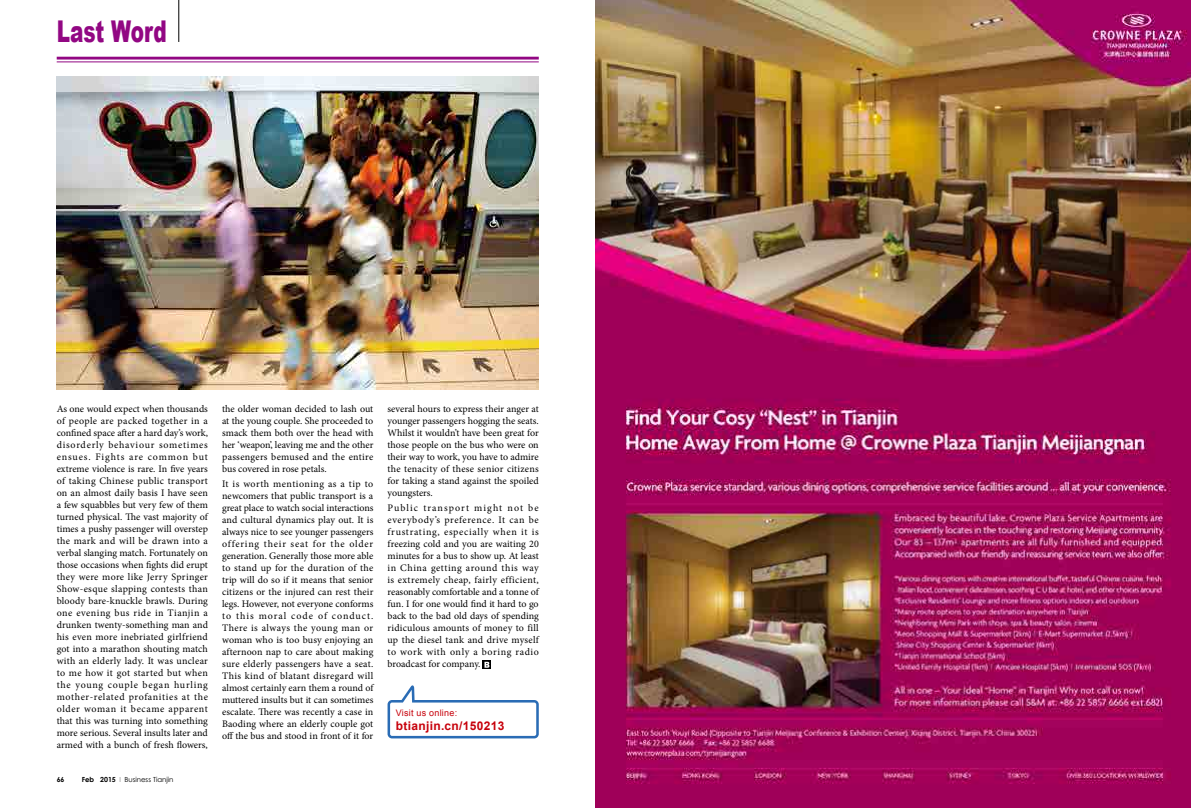
<style>
.page{position:relative;width:1191px;height:808px;background:#fff}
.page>*{position:absolute;margin:0;border:0;box-sizing:border-box;transform-origin:0 0}
.t1{font:900 30px "Arial";color:#920783;scale:.67 1}
.t2{font:700 12px "Arial";letter-spacing:.025em;color:#c7000b}
.t3{font:10px/12px "Minion Pro";color:#000;text-align:justify}
.t4{font:9px "Arial";letter-spacing:.025em;color:#c7000b}
.t5{font:7px "Century Gothic";color:#000;scale:.5 1}
.t6{font:700 7px "Century Gothic";color:#000}
.s1{font-weight:700}
</style>
<div class="page">
<img style="left:595px;top:0;width:596px;height:808px">
<svg style="left:483px;top:661px;width:8px;height:8px"></svg>
<svg style="left:484px;top:662px;width:5px;height:6px"></svg>
<hr style="left:178px;top:0;width:1px;height:42px;background:#000">
<svg style="left:387px;top:685px;width:152px;height:53px"></svg>
<hr style="left:57px;top:57px;width:482px;height:3px;background:#920783">
<hr style="left:57px;top:61px;width:482px;height:1px;background:#920783">
<img style="left:57px;top:76px;width:482px;height:313px">
<h1 class="t1" style="left:57px;top:10px;width:166px">Last Word</h1>
<p class="t3" style="left:57px;top:403px;width:153px">As one would expect when thousands of people are packed together in a confined space after a hard day’s work, disorderly behaviour sometimes ensues. Fights are common but extreme violence is rare. In five years of taking Chinese public transport on an almost daily basis I have seen a few squabbles but very few of them turned physical. The vast majority of times a pushy passenger will overstep the mark and will be drawn into a verbal slanging match. Fortunately on those occasions when fights did erupt they were more like Jerry Springer Show-esque slapping contests than bloody bare-knuckle brawls. During one evening bus ride in Tianjin a drunken twenty-something man and his even more inebriated girlfriend got into a marathon shouting match with an elderly lady. It was unclear to me how it got started but when the young couple began hurling mother-related profanities at the older woman it became apparent that this was turning into something more serious. Several insults later and armed with a bunch of fresh flowers,</p>
<p class="t6" style="left:57px;top:774px;width:9px">66</p>
<p class="t5" style="left:82px;top:775px;width:185px"><span class="s1">Feb 2015</span> I Business Tianjin</p>
<p class="t3" style="left:222px;top:403px;width:153px">the older woman decided to lash out at the young couple. She proceeded to smack them both over the head with her ‘weapon’, leaving me and the other passengers bemused and the entire bus covered in rose petals.</p>
<p class="t3" style="left:222px;top:478px;width:153px">It is worth mentioning as a tip to newcomers that public transport is a great place to watch social interactions and cultural dynamics play out. It is always nice to see younger passengers offering their seat for the older generation. Generally those more able to stand up for the duration of the trip will do so if it means that senior citizens or the injured can rest their legs. However, not everyone conforms to this moral code of conduct.<br>There is always the young man or woman who is too busy enjoying an afternoon nap to care about making sure elderly passengers have a seat.<br>This kind of blatant disregard will almost certainly earn them a round of muttered insults but it can sometimes escalate. There was recently a case in Baoding where an elderly couple got off the bus and stood in front of it for</p>
<p class="t3" style="left:387px;top:403px;width:153px">several hours to express their anger at younger passengers hogging the seats.<br>Whilst it wouldn’t have been great for those people on the bus who were on their way to work, you have to admire the tenacity of these senior citizens for taking a stand against the spoiled youngsters.</p>
<p class="t3" style="left:387px;top:502px;width:153px">Public transport might not be everybody’s preference. It can be frustrating, especially when it is freezing cold and you are waiting 20 minutes for a bus to show up. At least in China getting around this way is extremely cheap, fairly efficient, reasonably comfortable and a tonne of fun. I for one would find it hard to go back to the bad old days of spending ridiculous amounts of money to fill up the diesel tank and drive myself to work with only a boring radio broadcast for company.</p>
<p class="t4" style="left:396px;top:707px;width:63px">Visit us online:</p>
<p class="t2" style="left:396px;top:718px;width:110px">btianjin.cn/150213</p>
</div>
